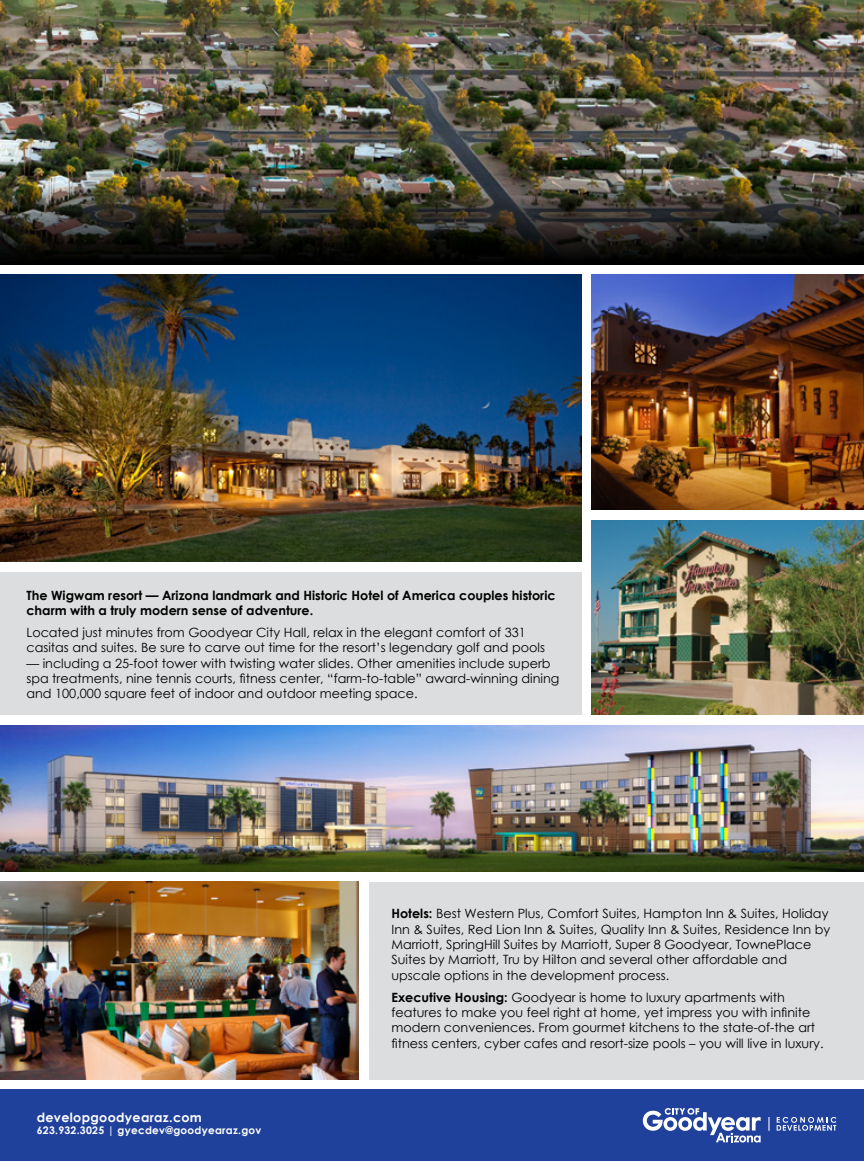
<style>
.page{position:relative;width:864px;height:1161px;background:#fff}
.page>*{position:absolute;margin:0;border:0;box-sizing:border-box;transform-origin:0 0}
.t1{font:12.75px/15.3px "Century Gothic";color:#000}
.t2{font:700 12.75px/15.3px "Century Gothic";color:#000}
.t3{font:700 12.75px "Century Gothic";letter-spacing:.025em;color:#fff}
.t4{font:700 10.5px "Century Gothic";letter-spacing:.025em;color:#fff}
.s1{font-weight:700}
</style>
<div class="page">
<img style="left:0;top:0;width:864px;height:129px">
<img style="left:0;top:882px;width:359px;height:197px">
<div style="left:370px;top:882px;width:494px;height:197px;background:#dcddde"></div>
<div style="left:0;top:572px;width:581px;height:142px;background:#dcddde"></div>
<div style="left:0;top:1090px;width:864px;height:71px;background:#20419b"></div>
<img style="left:0;top:275px;width:581px;height:286px">
<img style="left:0;top:726px;width:864px;height:145px">
<img style="left:592px;top:520px;width:272px;height:194px">
<img style="left:592px;top:275px;width:272px;height:234px">
<img style="left:0;top:129px;width:864px;height:136px">
<svg style="left:643px;top:1108px;width:118px;height:35px"></svg>
<svg style="left:777px;top:1117px;width:59px;height:14px"></svg>
<svg style="left:768px;top:1117px;width:2px;height:14px"></svg>
<p class="t2" style="left:26px;top:587px;width:531px">The Wigwam resort — Arizona landmark and Historic Hotel of America couples historic charm with a truly modern sense of adventure.</p>
<p class="t1" style="left:26px;top:625px;width:520px">Located just minutes from Goodyear City Hall, relax in the elegant comfort of 331 casitas and suites. Be sure to carve out time for the resort’s legendary golf and pools</p>
<p class="t1" style="left:26px;top:655px;width:534px">— including a 25-foot tower with twisting water slides. Other amenities include superb spa treatments, nine tennis courts, fitness center, “farm-to-table” award-winning dining and 100,000 square feet of indoor and outdoor meeting space.</p>
<p class="t3" style="left:37px;top:1107px;width:167px">developgoodyearaz.com</p>
<p class="t4" style="left:37px;top:1122px;width:226px">623.932.3025 | gyecdev@goodyearaz.gov</p>
<p class="t1" style="left:392px;top:906px;width:440px"><span class="s1">Hotels:</span> Best Western Plus, Comfort Suites, Hampton Inn &amp; Suites, Holiday Inn &amp; Suites, Red Lion Inn &amp; Suites, Quality Inn &amp; Suites, Residence Inn by Marriott, SpringHill Suites by Marriott, Super 8 Goodyear, TownePlace Suites by Marriott, Tru by Hilton and several other affordable and upscale options in the development process.</p>
<p class="t1" style="left:392px;top:989px;width:434px"><span class="s1">Executive Housing:</span> Goodyear is home to luxury apartments with features to make you feel right at home, yet impress you with infinite modern conveniences. From gourmet kitchens to the state-of-the art fitness centers, cyber cafes and resort-size pools – you will live in luxury.</p>
</div>
